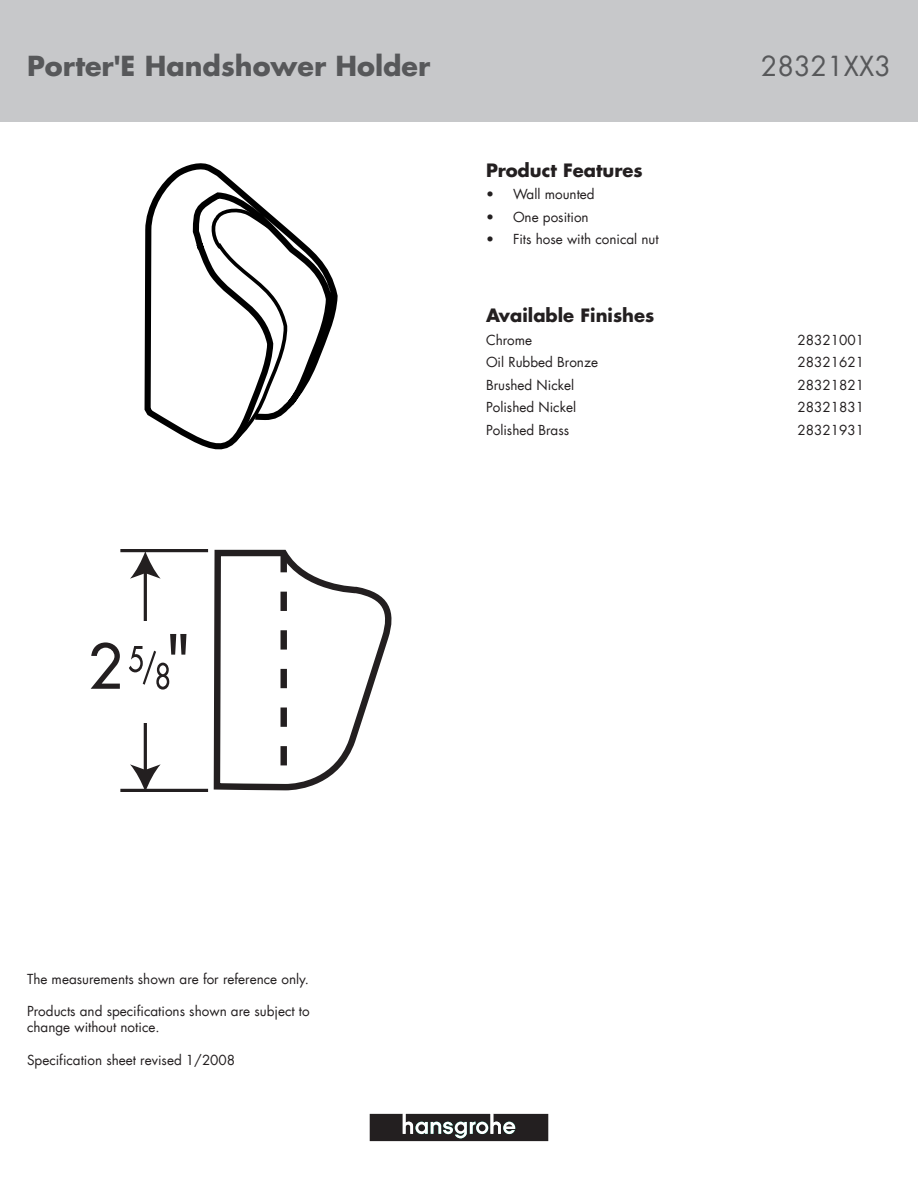
<style>
.page{position:relative;width:918px;height:1188px;background:#fff}
.page>*{position:absolute;margin:0;border:0;box-sizing:border-box;transform-origin:0 0}
.hansgrohe_product_na{font:700 27px "Futura LT";color:#57585a}
.hansgrohe_product_nu{font:27px "Futura LT";color:#57585a}
.subject_heading{font:700 18px "Futura LT";color:#231f20}
.bullet_point{font:13.5px/22.5px "Futura LT";color:#231f20}
.detail{font:13.5px "Futura LT";color:#231f20}
</style>
<div class="page">
<div style="left:0;top:0;width:918px;height:121px;background:#c7c8ca"></div>
<svg style="left:370px;top:1114px;width:178px;height:27px;background:#474646"></svg>
<svg style="left:144px;top:163px;width:194px;height:287px"></svg>
<svg style="left:213px;top:549px;width:179px;height:242px"></svg>
<svg style="left:281px;top:553px;width:6px;height:234px"></svg>
<hr style="left:120px;top:549px;width:88px;height:3px;background:#231f20">
<hr style="left:120px;top:789px;width:88px;height:3px;background:#231f20">
<hr style="left:144px;top:571px;width:3px;height:201px;background:#231f20">
<svg style="left:130px;top:764px;width:31px;height:25px"></svg>
<svg style="left:130px;top:552px;width:31px;height:27px"></svg>
<div style="left:118px;top:621px;width:49px;height:102px;background:#fff"></div>
<svg style="left:91px;top:642px;width:29px;height:47px"></svg>
<svg style="left:129px;top:634px;width:57px;height:56px"></svg>
<p class="hansgrohe_product_na" style="left:27px;top:48px;width:405px">Porter'E Handshower Holder</p>
<p class="hansgrohe_product_nu" style="left:761px;top:49px;width:132px">28321XX3</p>
<p class="subject_heading" style="left:486px;top:158px;width:158px">Product Features</p>
<p class="bullet_point" style="left:513px;top:183px;width:83px">Wall mounted</p>
<p class="bullet_point" style="left:513px;top:206px;width:77px">One position</p>
<p class="bullet_point" style="left:513px;top:228px;width:147px">Fits hose with conical nut</p>
<p class="bullet_point" style="left:486px;top:183px;width:9px;text-align:justify">• • •</p>
<p class="subject_heading" style="left:486px;top:303px;width:170px">Available Finishes</p>
<p class="detail" style="left:486px;top:331px;width:48px">Chrome</p>
<p class="detail" style="left:797px;top:331px;width:68px">28321001</p>
<p class="detail" style="left:486px;top:353px;width:114px">Oil Rubbed Bronze</p>
<p class="detail" style="left:797px;top:353px;width:68px">28321621</p>
<p class="detail" style="left:486px;top:376px;width:90px">Brushed Nickel</p>
<p class="detail" style="left:797px;top:376px;width:68px">28321821</p>
<p class="detail" style="left:486px;top:398px;width:92px">Polished Nickel</p>
<p class="detail" style="left:797px;top:398px;width:68px">28321831</p>
<p class="detail" style="left:486px;top:421px;width:85px">Polished Brass</p>
<p class="detail" style="left:797px;top:421px;width:68px">28321931</p>
<p class="bullet_point" style="left:27px;top:968px;width:284px">The measurements shown are for reference only.</p>
<p class="bullet_point" style="left:27px;top:1003px;width:284px;line-height:16.2px">Products and specifications shown are subject to change without notice.</p>
<p class="bullet_point" style="left:27px;top:1049px;width:210px">Specification sheet revised 1/2008</p>
</div>
